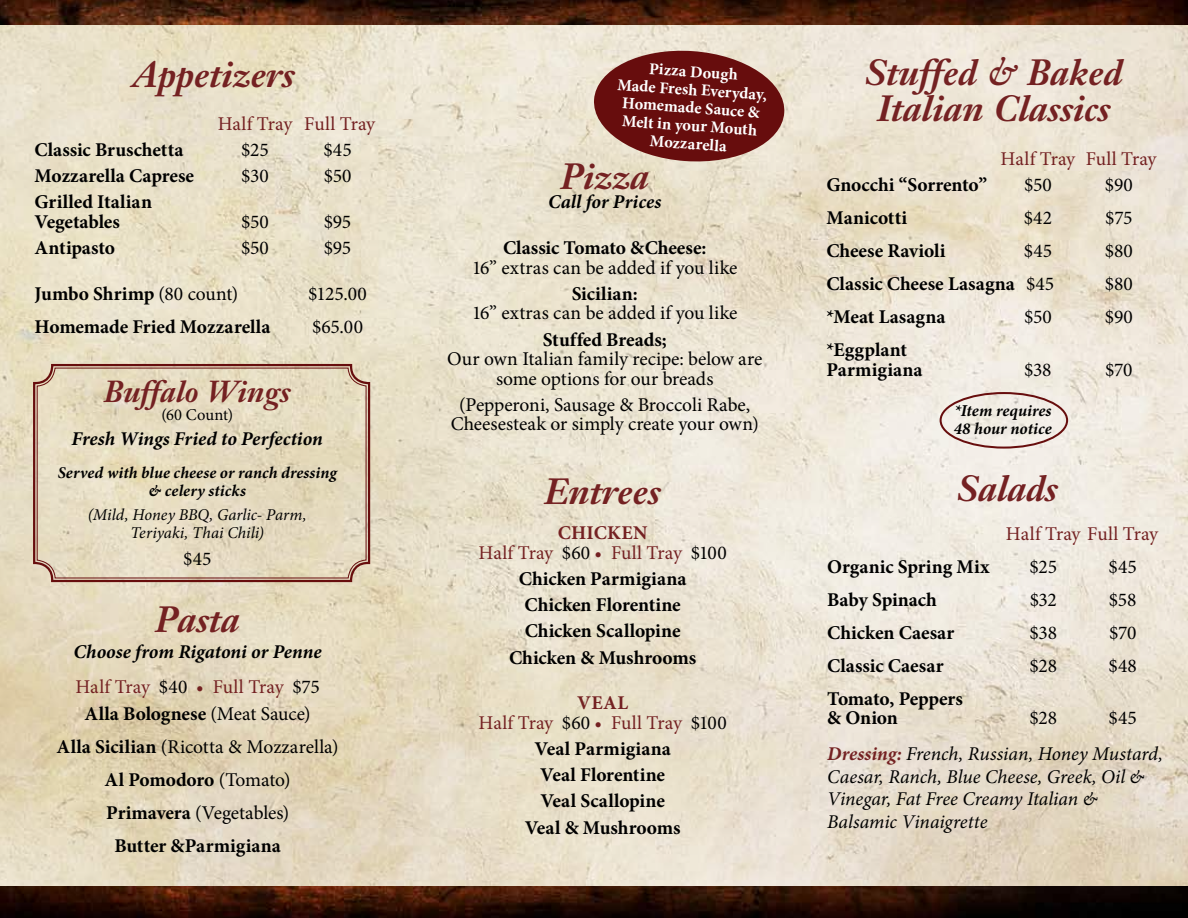
<style>
.page{position:relative;width:1188px;height:918px;background:#fff}
.page>*{position:absolute;margin:0;border:0;box-sizing:border-box;transform-origin:0 0}
.t1{font:italic 700 36px/36px "Janson Text";color:#742122;text-align:center}
.t2{font:italic 700 30px "Janson Text";color:#742122}
.t3{font:700 19.5px/26.2px "Minion Pro";color:#000}
.t4{font:19.5px/19.5px "Minion Pro";color:#000;text-align:center}
.t5{font:italic 19.5px/22.5px "Minion Pro";letter-spacing:-.005em;color:#000}
.t6{font:19.5px/19.5px "Minion Pro";letter-spacing:.005em;color:#742122;text-align:center}
.t7{font:italic 700 19.5px/35.2px "Minion Pro";color:#000}
.t8{font:italic 700 16.65px/18.1px "Minion Pro";color:#000}
.t9{font:700 16.5px/18px "Minion Pro";color:#fff;text-align:center}
.t10{font:italic 700 16.5px/18px "Minion Pro";letter-spacing:.005em;color:#000;text-align:center}
.t11{font:italic 16.5px/18px "Minion Pro";color:#000;text-align:center}
.t12{font:16.5px "Minion Pro";letter-spacing:.01em;color:#000}
.s1{font-weight:400}
.s2{font-weight:400;font-style:normal;color:#742122}
.s3{font-weight:400;font-style:normal}
.s4{font-weight:700}
.s5{color:#000}
.s6{font-style:normal}
.s7{font-weight:700;color:#742122}
</style>
<div class="page">
<img style="left:0;top:25px;width:1188px;height:862px">
<img style="left:0;top:0;width:1188px;height:25px">
<img style="left:0;top:887px;width:1188px;height:31px">
<svg style="left:32px;top:363px;width:339px;height:220px"></svg>
<div style="left:37px;top:368px;width:329px;height:210px;border:1px solid #670d0d;border-radius:18px"></div>
<svg style="left:592px;top:47px;width:194px;height:118px"></svg>
<div style="left:940px;top:392px;width:128px;height:57px;border:2px solid #670d0d;border-radius:50%"></div>
<h1 class="t1" style="left:132px;top:57px;width:164px">Appetizers</h1>
<p class="t6" style="left:218px;top:114px;width:159px">Half Tray Full Tray</p>
<p class="t3" style="left:35px;top:136px;width:150px">Classic Bruschetta</p>
<p class="t4" style="left:241px;top:140px;width:29px">$25</p>
<p class="t4" style="left:323px;top:140px;width:30px">$45</p>
<p class="t3" style="left:35px;top:162px;width:161px">Mozzarella Caprese</p>
<p class="t4" style="left:241px;top:166px;width:29px">$30</p>
<p class="t4" style="left:324px;top:166px;width:29px">$50</p>
<p class="t3" style="left:35px;top:192px;width:119px;line-height:19.5px">Grilled Italian<br>Vegetables</p>
<p class="t4" style="left:241px;top:212px;width:29px">$50</p>
<p class="t4" style="left:324px;top:212px;width:29px">$95</p>
<p class="t3" style="left:35px;top:234px;width:82px">Antipasto</p>
<p class="t4" style="left:241px;top:238px;width:29px">$50</p>
<p class="t4" style="left:324px;top:238px;width:29px">$95</p>
<p class="t3" style="left:35px;top:280px;width:205px">Jumbo Shrimp <span class="s1">(80 count)</span></p>
<p class="t4" style="left:308px;top:284px;width:60px">$125.00</p>
<p class="t3" style="left:35px;top:313px;width:237px">Homemade Fried Mozzarella</p>
<p class="t4" style="left:312px;top:317px;width:52px">$65.00</p>
<h2 class="t2" style="left:104px;top:372px;width:188px">Buffalo Wings</h2>
<p class="t12" style="left:161px;top:403px;width:73px">(60 Count)</p>
<p class="t7" style="left:72px;top:421px;width:253px">Fresh Wings Fried to Perfection</p>
<p class="t10" style="left:58px;top:463px;width:281px">Served with blue cheese or ranch dressing &amp; celery sticks</p>
<p class="t11" style="left:88px;top:506px;width:220px">(Mild, Honey BBQ, Garlic- Parm,<br>Teriyaki, Thai Chili)</p>
<p class="t4" style="left:183px;top:549px;width:30px">$45</p>
<h1 class="t1" style="left:155px;top:601px;width:86px">Pasta</h1>
<p class="t7" style="left:74px;top:634px;width:250px">Choose from Rigatoni or Penne<br><span class="s2">Half Tray</span> <span class="s3">$40</span> <span class="s2">• Full Tray</span> <span class="s3">$75</span></p>
<p class="t3" style="left:57px;top:697px;width:284px;line-height:33px;text-align:center">Alla Bolognese <span class="s1">(Meat Sauce)<br></span>Alla Sicilian <span class="s1">(Ricotta &amp; Mozzarella)<br></span>Al Pomodoro <span class="s1">(Tomato)<br></span>Primavera <span class="s1">(Vegetables)<br></span>Butter &amp;Parmigiana</p>
<p class="t9" style="left:619px;top:57px;width:152px;rotate:4deg">Pizza Dough<br>Made Fresh Everyday,<br>Homemade Sauce &amp;<br>Meltin yourMouth<br>Mozzarella</p>
<h1 class="t1" style="left:560px;top:158px;width:90px">Pizza</h1>
<p class="t7" style="left:548px;top:184px;width:115px">Call for Prices</p>
<p class="t3" style="left:503px;top:235px;width:205px">Classic Tomato &amp;Cheese:</p>
<p class="t4" style="left:472px;top:258px;width:267px">16” extras can be added if you like</p>
<p class="t3" style="left:572px;top:280px;width:68px">Sicilian:</p>
<p class="t4" style="left:472px;top:304px;width:267px">16” extras can be added if you like</p>
<p class="t3" style="left:543px;top:326px;width:126px">Stuffed Breads;</p>
<p class="t4" style="left:447px;top:349px;width:317px">Our own Italian family recipe: below are some options for our breads</p>
<p class="t4" style="left:451px;top:395px;width:310px">(Pepperoni, Sausage &amp; Broccoli Rabe,<br>Cheesesteak or simply create your own)</p>
<h1 class="t1" style="left:544px;top:474px;width:118px">Entrees</h1>
<p class="t6" style="left:479px;top:523px;width:250px"><span class="s4">Chicken<br></span>Half Tray <span class="s5">$60</span> • Full Tray <span class="s5">$100</span></p>
<p class="t3" style="left:509px;top:565px;width:189px;text-align:center">Chicken Parmigiana<br>Chicken Florentine<br>Chicken Scallopine<br>Chicken &amp; Mushrooms</p>
<p class="t6" style="left:479px;top:693px;width:250px;text-align:left;text-indent:98px"><span class="s4">Veal<br></span>Half Tray <span class="s5">$60</span> • Full Tray <span class="s5">$100</span></p>
<p class="t3" style="left:525px;top:735px;width:157px;text-align:center">Veal Parmigiana<br>Veal Florentine<br>Veal Scallopine<br>Veal &amp; Mushrooms</p>
<h1 class="t1" style="left:865px;top:54px;width:259px">Stuffed &amp; Baked<br>Italian Classics</h1>
<p class="t6" style="left:1001px;top:149px;width:157px">Half Tray Full Tray</p>
<p class="t3" style="left:826px;top:172px;width:162px">Gnocchi “Sorrento”</p>
<p class="t4" style="left:1024px;top:175px;width:29px">$50</p>
<p class="t4" style="left:1105px;top:175px;width:30px">$90</p>
<p class="t3" style="left:826px;top:205px;width:82px">Manicotti</p>
<p class="t4" style="left:1024px;top:208px;width:30px">$42</p>
<p class="t4" style="left:1105px;top:208px;width:29px">$75</p>
<p class="t3" style="left:826px;top:238px;width:121px">Cheese Ravioli</p>
<p class="t4" style="left:1024px;top:241px;width:30px">$45</p>
<p class="t4" style="left:1105px;top:241px;width:30px">$80</p>
<p class="t3" style="left:826px;top:271px;width:229px">Classic Cheese Lasagna <span class="s1">$45</span></p>
<p class="t4" style="left:1105px;top:274px;width:30px">$80</p>
<p class="t3" style="left:826px;top:304px;width:121px">*Meat Lasagna</p>
<p class="t4" style="left:1024px;top:307px;width:29px">$50</p>
<p class="t4" style="left:1105px;top:307px;width:30px">$90</p>
<p class="t3" style="left:826px;top:340px;width:98px;line-height:19.5px">*Eggplant<br>Parmigiana</p>
<p class="t4" style="left:1024px;top:360px;width:29px">$38</p>
<p class="t4" style="left:1105px;top:360px;width:29px">$70</p>
<p class="t8" style="left:954px;top:402px;width:100px">*Item requires<br>48 hour notice</p>
<h1 class="t1" style="left:957px;top:470px;width:102px">Salads</h1>
<p class="t6" style="left:1006px;top:524px;width:154px">Half Tray Full Tray</p>
<p class="t3" style="left:827px;top:553px;width:164px">Organic Spring Mix</p>
<p class="t4" style="left:1029px;top:557px;width:29px">$25</p>
<p class="t4" style="left:1109px;top:557px;width:30px">$45</p>
<p class="t3" style="left:827px;top:586px;width:111px">Baby Spinach</p>
<p class="t4" style="left:1030px;top:590px;width:29px">$32</p>
<p class="t4" style="left:1109px;top:590px;width:29px">$58</p>
<p class="t3" style="left:827px;top:619px;width:129px">Chicken Caesar</p>
<p class="t4" style="left:1030px;top:623px;width:29px">$38</p>
<p class="t4" style="left:1109px;top:623px;width:29px">$70</p>
<p class="t3" style="left:827px;top:652px;width:118px">Classic Caesar</p>
<p class="t4" style="left:1029px;top:656px;width:29px">$28</p>
<p class="t4" style="left:1109px;top:656px;width:30px">$48</p>
<p class="t3" style="left:827px;top:688px;width:137px;line-height:19.5px">Tomato, Peppers &amp; Onion</p>
<p class="t5" style="left:827px;top:700px;width:337px;line-height:36px;text-indent:281px"><span class="s6">$45<br></span><span class="s7">Dressing:</span> French, Russian, Honey Mustard,</p>
<p class="t5" style="left:827px;top:765px;width:319px">Caesar, Ranch, Blue Cheese, Greek, Oil &amp;<br>Vinegar, Fat Free Creamy Italian &amp;<br>Balsamic Vinaigrette</p>
<p class="t4" style="left:1029px;top:708px;width:29px">$28</p>
</div>
